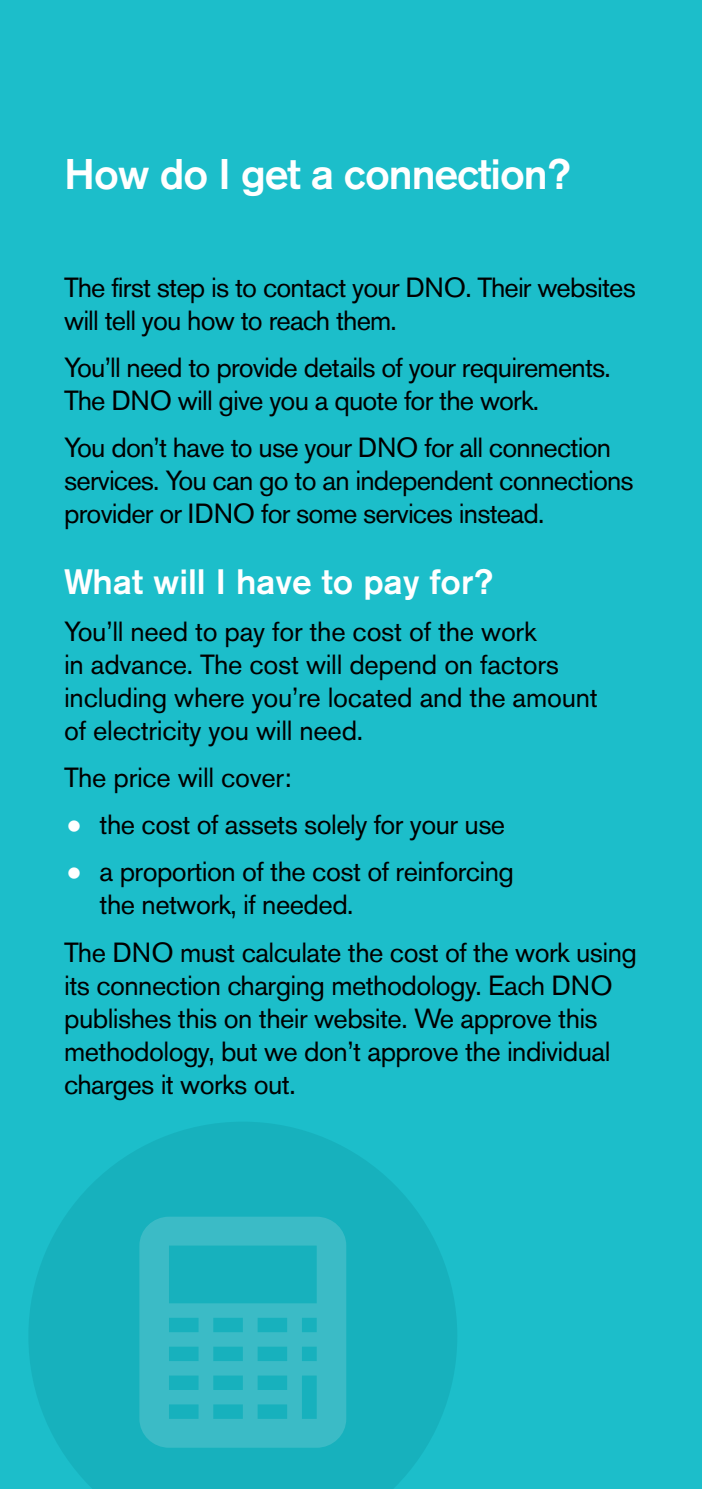
<style>
.page{position:relative;width:702px;height:1489px;background:#fff}
.page>*{position:absolute;margin:0;border:0;box-sizing:border-box;transform-origin:0 0}
.t1{font:500 42.5px "Akzidenz Grotesk Pro";letter-spacing:-.025em;color:#fff}
.t2{font:500 35px "Akzidenz Grotesk Pro";color:#fff}
.t3{font:27.5px/33px "Akzidenz Grotesk Pro";letter-spacing:-.02em;color:#000}
</style>
<div class="page">
<div style="left:0;top:0;width:702px;height:1488px;background:#1cbeca"></div>
<svg style="left:29px;top:1122px;width:428px;height:366px;fill:#17b1bd"></svg>
<h1 class="t1" style="left:64px;top:147px;width:508px">How do I get a connection?</h1>
<p class="t3" style="left:64px;top:270px;width:573px">The first step is to contact your DNO. Their websites will tell you how to reach them.</p>
<p class="t3" style="left:64px;top:350px;width:548px">You’ll need to provide details of your requirements.<br>The DNO will give you a quote for the work.</p>
<p class="t3" style="left:64px;top:431px;width:571px">You don’t have to use your DNO for all connection services. You can go to an independent connections provider or IDNO for some services instead.</p>
<p class="t2" style="left:64px;top:558px;width:430px">What will I have to pay for?</p>
<p class="t3" style="left:64px;top:614px;width:535px">You’ll need to pay for the cost of the work<br>in advance. The cost will depend on factors including where you’re located and the amount of electricity you will need.</p>
<p class="t3" style="left:100px;top:753px;width:416px;line-height:47.2px;text-indent:-35px">The price will cover:<br>the cost of assets solely for your use a proportion of the cost of reinforcing</p>
<p class="t3" style="left:64px;top:881px;width:574px;line-height:47.2px;text-indent:35px">the network, if needed.<br>The DNO must calculate the cost of the work using</p>
<p class="t3" style="left:64px;top:968px;width:550px">its connection charging methodology. Each DNO publishes this on their website. We approve this methodology, but we don’t approve the individual charges it works out.</p>
</div>
